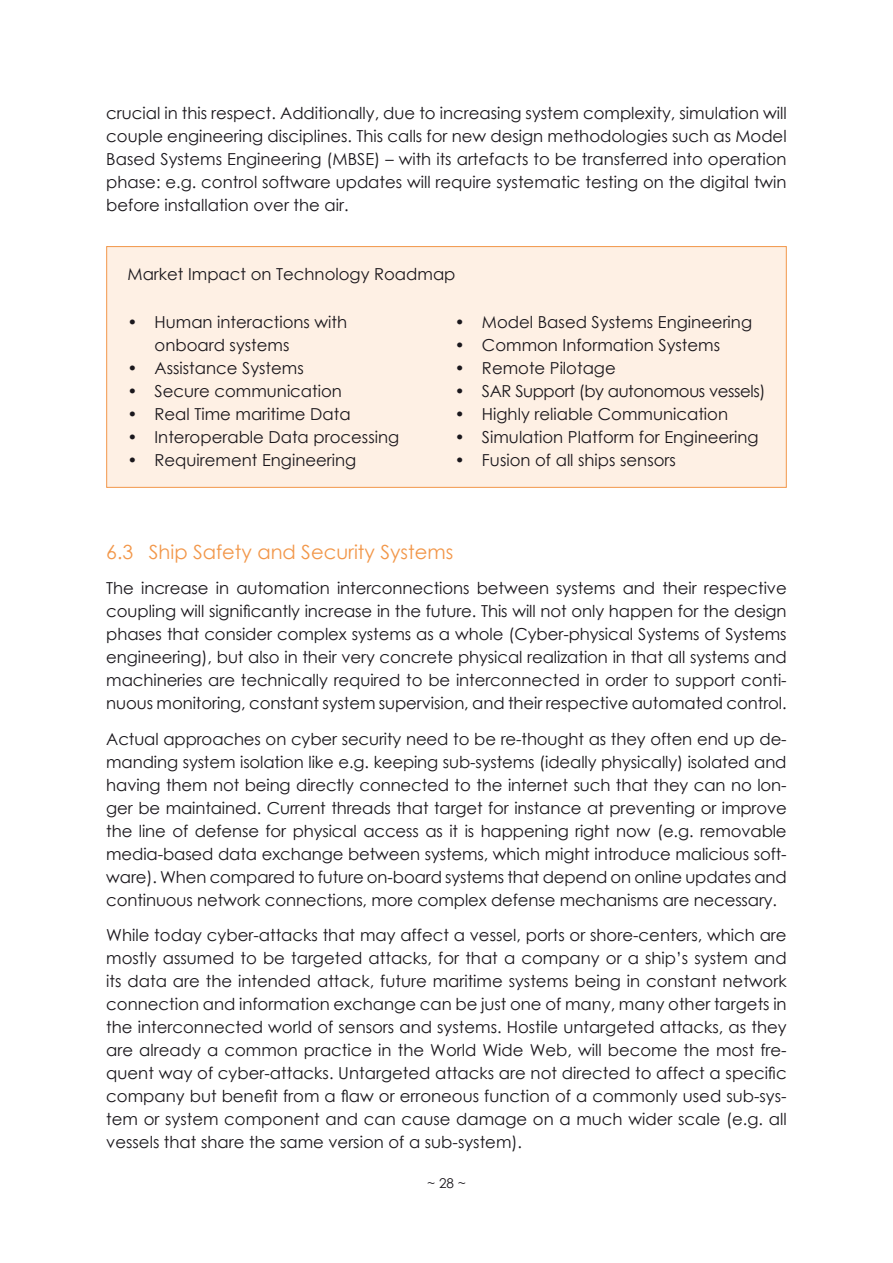
<style>
.page{position:relative;width:893px;height:1263px;background:#fff}
.page>*{position:absolute;margin:0;border:0;box-sizing:border-box;transform-origin:0 0}
.t1{font:19.5px "Century Gothic";color:#f2974a}
.t2{font:16.5px/23px "Century Gothic";color:#1a171c;text-align:justify}
.t3{font:16.5px "Century Gothic";letter-spacing:-.025em;color:#1a171c}
.t4{font:13.5px "Century Gothic";color:#1a171c}
</style>
<div class="page">
<div style="left:106px;top:246px;width:681px;height:242px;background:#fef0e4;border:1px solid #f2974a"></div>
<p class="t2" style="left:106px;top:101px;width:682px">crucial in this respect. Additionally, due to increasing system complexity, simulation will couple engineering disciplines. This calls for new design methodologies such as Model Based Systems Engineering (MBSE) – with its artefacts to be transferred into operation phase: e.g. control software updates will require systematic testing on the digital twin before installation over the air.</p>
<p class="t2" style="left:128px;top:262px;width:329px">Market Impact on Technology Roadmap</p>
<p class="t2" style="left:155px;top:310px;width:194px;text-indent:-27px">• Human interactions with onboard systems</p>
<p class="t2" style="left:128px;top:356px;width:178px">• Assistance Systems</p>
<p class="t2" style="left:128px;top:379px;width:216px">• Secure communication</p>
<p class="t2" style="left:128px;top:402px;width:225px">• Real Time maritime Data</p>
<p class="t2" style="left:128px;top:425px;width:273px">• Interoperable Data processing</p>
<p class="t2" style="left:128px;top:448px;width:230px">• Requirement Engineering</p>
<p class="t2" style="left:455px;top:310px;width:299px">• Model Based Systems Engineering</p>
<p class="t2" style="left:455px;top:333px;width:267px">• Common Information Systems</p>
<p class="t2" style="left:455px;top:356px;width:162px">• Remote Pilotage</p>
<p class="t3" style="left:455px;top:379px;width:312px">• SAR Support (by autonomous vessels)</p>
<p class="t2" style="left:455px;top:402px;width:275px">• Highly reliable Communication</p>
<p class="t2" style="left:455px;top:425px;width:305px">• Simulation Platform for Engineering</p>
<p class="t2" style="left:455px;top:448px;width:222px">• Fusion of all ships sensors</p>
<p class="t1" style="left:106px;top:538px;width:348px">6.3 Ship Safety and Security Systems</p>
<p class="t2" style="left:106px;top:577px;width:682px">The increase in automation interconnections between systems and their respective coupling will significantly increase in the future. This will not only happen for the design phases that consider complex systems as a whole (Cyber-physical Systems of Systems engineering), but also in their very concrete physical realization in that all systems and machineries are technically required to be interconnected in order to support conti&shy;nuous monitoring, constant system supervision, and their respective automated control.</p>
<p class="t2" style="left:106px;top:727px;width:682px">Actual approaches on cyber security need to be re-thought as they often end up de&shy;manding system isolation like e.g. keeping sub-systems (ideally physically) isolated and having them not being directly connected to the internet such that they can no lon&shy;ger be maintained. Current threads that target for instance at preventing or improve the line of defense for physical access as it is happening right now (e.g. removable media-based data exchange between systems, which might introduce malicious soft&shy;ware). When compared to future on-board systems that depend on online updates and continuous network connections, more complex defense mechanisms are necessary.</p>
<p class="t2" style="left:106px;top:924px;width:682px">While today cyber-attacks that may affect a vessel, ports or shore-centers, which are mostly assumed to be targeted attacks, for that a company or a ship’s system and its data are the intended attack, future maritime systems being in constant network connection and information exchange can be just one of many, many other targets in the interconnected world of sensors and systems. Hostile untargeted attacks, as they are already a common practice in the World Wide Web, will become the most fre&shy;quent way of cyber-attacks. Untargeted attacks are not directed to affect a specific company but benefit from a flaw or erroneous function of a commonly used sub-sys&shy;tem or system component and can cause damage on a much wider scale (e.g. all vessels that share the same version of a sub-system).</p>
<p class="t4" style="left:427px;top:1174px;width:40px">~ 28 ~</p>
</div>
